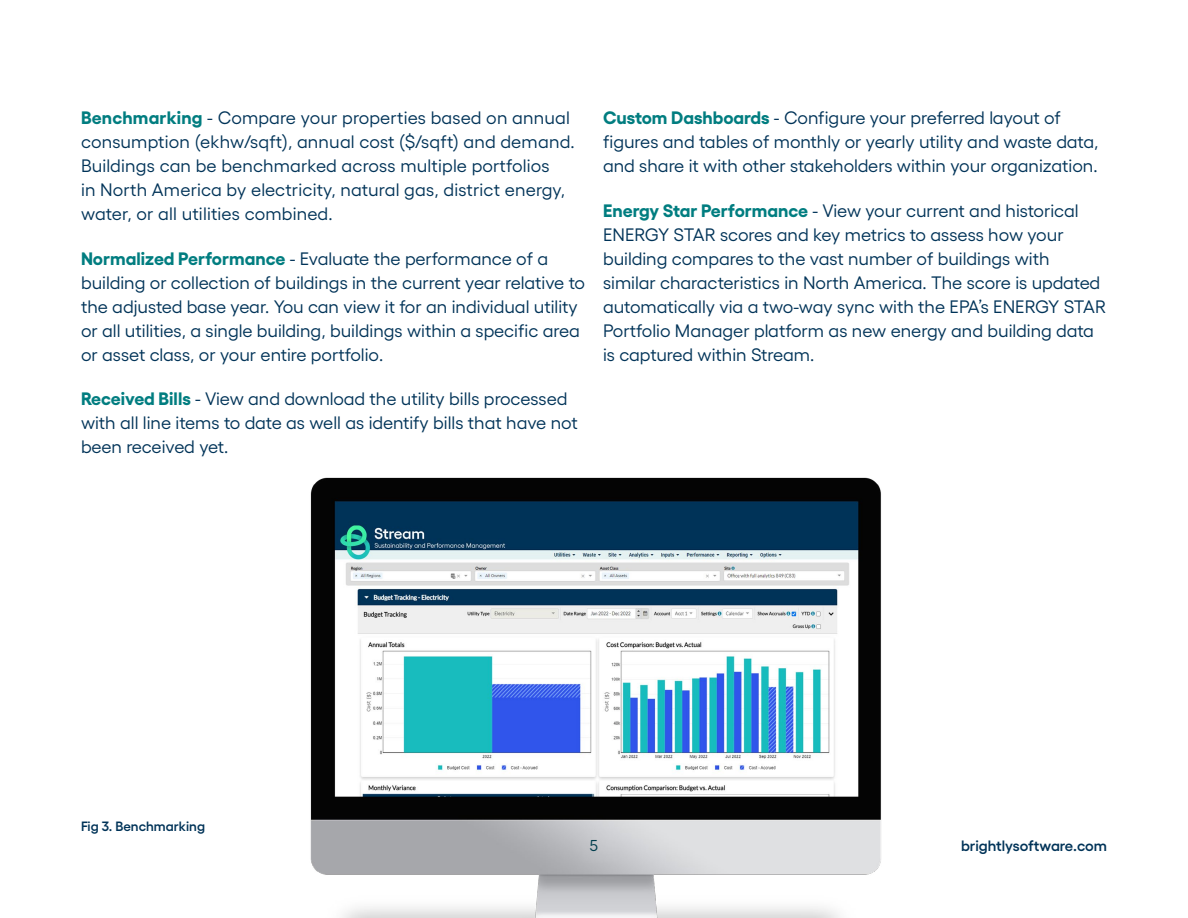
<style>
.page{position:relative;width:1188px;height:918px;background:#fff}
.page>*{position:absolute;margin:0;border:0;box-sizing:border-box;transform-origin:0 0}
.t1{font:18px/24px "Yellix";color:#003358}
.t2{font:15.75px "Yellix";color:#003d4c}
.t3{font:600 15px "Yellix";color:#003358}
.t4{font:600 13.5px "Yellix";color:#003358}
.s1{font-weight:700;color:#017d80}
</style>
<div class="page">
<img style="left:310px;top:477px;width:571px;height:441px">
<p class="t1" style="left:81px;top:104px;width:495px"><span class="s1">Benchmarking</span> - Compare your properties based on annual consumption (ekhw/sqft), annual cost ($/sqft) and demand.<br>Buildings can be benchmarked across multiple portfolios<br>in North America by electricity, natural gas, district energy, water, or all utilities combined.</p>
<p class="t1" style="left:81px;top:245px;width:506px"><span class="s1">Normalized Performance</span> - Evaluate the performance of a building or collection of buildings in the current year relative to the adjusted base year. You can view it for an individual utility or all utilities, a single building, buildings within a specific area or asset class, or your entire portfolio.</p>
<p class="t1" style="left:81px;top:385px;width:498px"><span class="s1">Received Bills</span> - View and download the utility bills processed with all line items to date as well as identify bills that have not been received yet.</p>
<p class="t1" style="left:603px;top:104px;width:497px"><span class="s1">Custom Dashboards</span> - Configure your preferred layout of figures and tables of monthly or yearly utility and waste data, and share it with other stakeholders within your organization.</p>
<p class="t1" style="left:603px;top:197px;width:504px"><span class="s1">Energy Star Performance</span> - View your current and historical ENERGY STAR scores and key metrics to assess how your building compares to the vast number of buildings with similar characteristics in North America. The score is updated automatically via a two-way sync with the EPA’s ENERGY STAR Portfolio Manager platform as new energy and building data is captured within Stream.</p>
<p class="t4" style="left:81px;top:816px;width:126px">Fig 3. Benchmarking</p>
<p class="t2" style="left:590px;top:834px;width:10px">5</p>
<p class="t3" style="left:961px;top:834px;width:147px">brightlysoftware.com</p>
</div>
